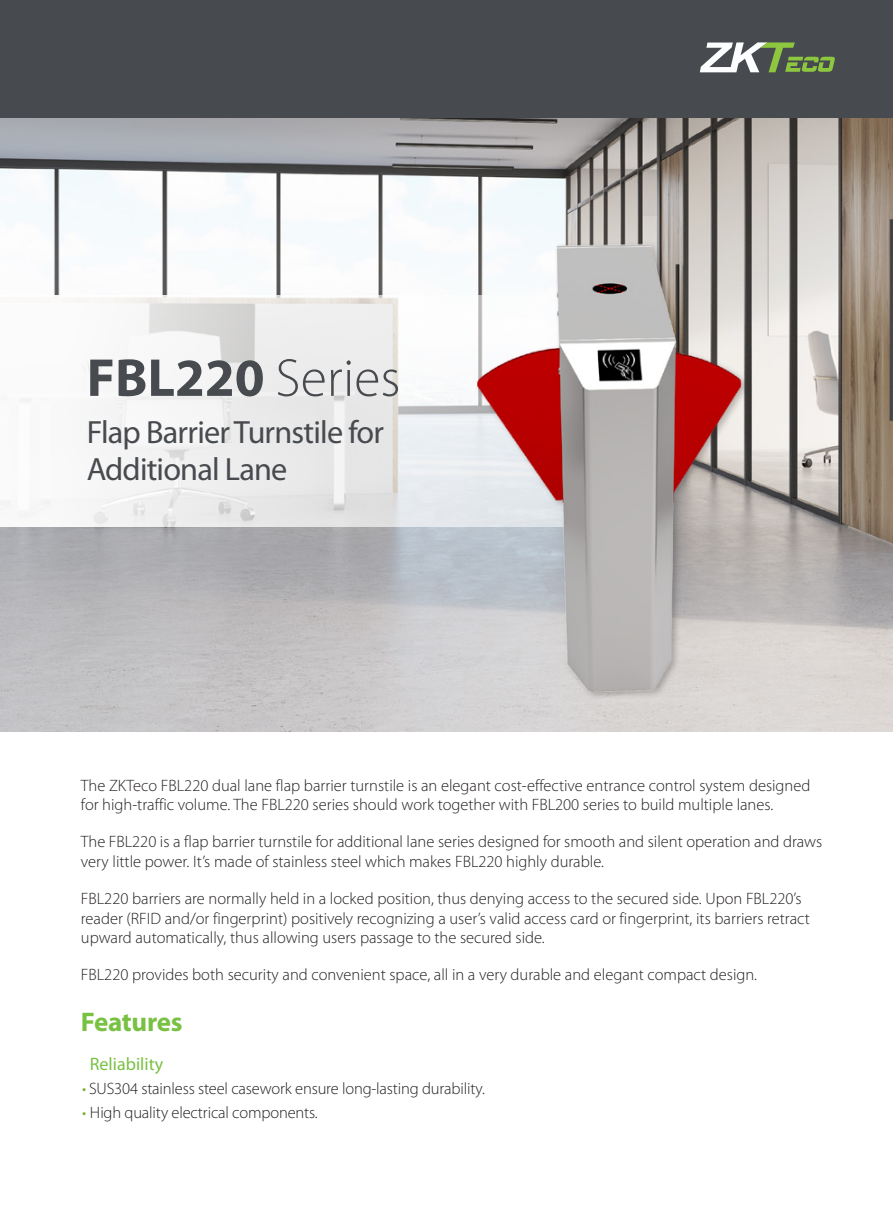
<style>
.page{position:relative;width:893px;height:1212px;background:#fff}
.page>*{position:absolute;margin:0;border:0;box-sizing:border-box;transform-origin:0 0}
.t1{font:700 53.85px "Myriad Pro";color:#474a4e}
.Headline{font:32.25px "Myriad Pro";letter-spacing:-.025em;color:#474a4e}
.headlines_SPEC{font:700 27px "Myriad Pro";letter-spacing:-.01em;color:#79c142}
.Headline_2{font:18px "Myriad Pro";color:#79c142}
.TS_introduction{font:300 16.5px/19.8px "Myriad Pro";color:#231f20}
.s1{font-weight:300}
.s2{color:#7aae36}
</style>
<div class="page">
<img style="left:0;top:117px;width:893px;height:614px">
<svg style="left:0;top:296px;width:462px;height:231px;fill:#f0f0f2"></svg>
<img style="left:462px;top:186px;width:292px;height:532px">
<div style="left:0;top:0;width:893px;height:117px;background:#474a4e"></div>
<svg style="left:700px;top:42px;width:135px;height:30px"></svg>
<p class="t1" style="left:87px;top:343px;width:315px">FBL220 <span class="s1">Series</span></p>
<p class="Headline" style="left:87px;top:412px;width:299px">Flap Barrier Turnstile for</p>
<p class="Headline" style="left:87px;top:450px;width:202px">Additional Lane</p>
<p class="TS_introduction" style="left:81px;top:775px;width:731px">The ZKTeco FBL220 dual lane flap barrier turnstile is an elegant cost-effective entrance control system designed for high-traffic volume. The FBL220 series should work together with FBL200 series to build multiple lanes.</p>
<p class="TS_introduction" style="left:81px;top:832px;width:743px">The FBL220 is a flap barrier turnstile for additional lane series designed for smooth and silent operation and draws very little power. It’s made of stainless steel which makes FBL220 highly durable.</p>
<p class="TS_introduction" style="left:81px;top:888px;width:730px">FBL220 barriers are normally held in a locked position, thus denying access to the secured side. Upon FBL220’s reader (RFID and/or fingerprint) positively recognizing a user’s valid access card or fingerprint, its barriers retract upward automatically, thus allowing users passage to the secured side.</p>
<p class="TS_introduction" style="left:81px;top:965px;width:678px">FBL220 provides both security and convenient space, all in a very durable and elegant compact design.</p>
<p class="headlines_SPEC" style="left:81px;top:1004px;width:103px">Features</p>
<p class="Headline_2" style="left:90px;top:1053px;width:75px">Reliability</p>
<p class="TS_introduction" style="left:82px;top:1079px;width:404px"><span class="s2">•</span> SUS304 stainless steel casework ensure long-lasting durability.</p>
<p class="TS_introduction" style="left:82px;top:1103px;width:237px"><span class="s2">•</span> High quality electrical components.</p>
</div>
